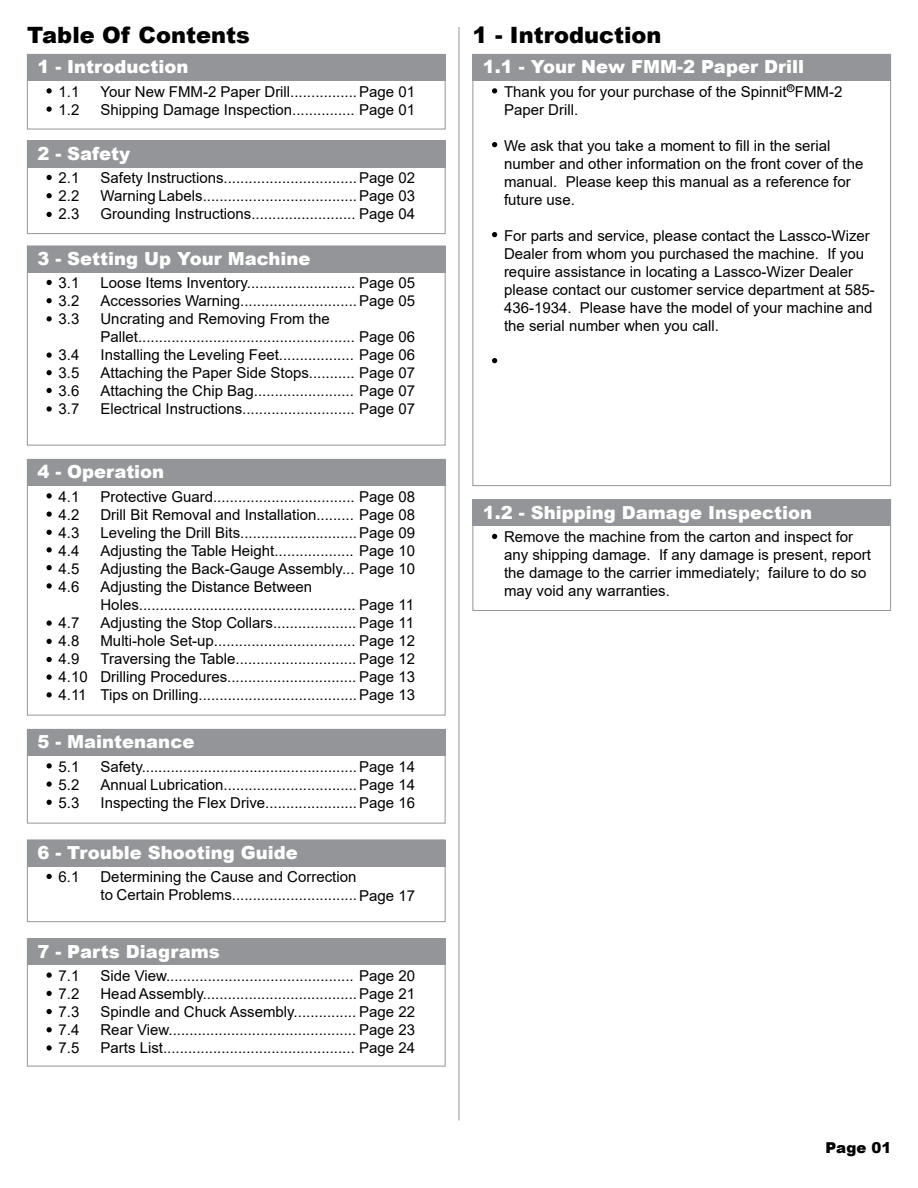
<style>
.page{position:relative;width:918px;height:1188px;background:#fff}
.page>*{position:absolute;margin:0;border:0;box-sizing:border-box;transform-origin:0 0}
.t1{font:900 22.5px "Arial";color:#000}
.t2{font:900 18px "Arial";color:#fff}
.t3{font:15px/18px "Arial";color:#000;text-align:justify}
.t4{font:900 15px "Arial";color:#000}
.t5{font:6px "Arial";color:#000}
</style>
<div class="page">
<div style="left:27px;top:54px;width:419px;height:75px;border:1px solid #939598"></div>
<div style="left:27px;top:54px;width:419px;height:27px;background:#939598"></div>
<div style="left:472px;top:54px;width:419px;height:27px;background:#939598"></div>
<div style="left:472px;top:500px;width:419px;height:26px;background:#939598"></div>
<hr style="left:459px;top:27px;width:1px;height:1093px;background:#939598">
<svg style="left:492px;top:88px;width:5px;height:5px"></svg>
<svg style="left:492px;top:142px;width:5px;height:5px"></svg>
<svg style="left:492px;top:232px;width:5px;height:5px"></svg>
<svg style="left:492px;top:358px;width:5px;height:5px"></svg>
<svg style="left:492px;top:534px;width:5px;height:5px"></svg>
<svg style="left:46px;top:88px;width:6px;height:5px"></svg>
<svg style="left:46px;top:106px;width:6px;height:6px"></svg>
<div style="left:787px;top:85px;width:7px;height:7px;border:1px solid #000;border-radius:50%"></div>
<div style="left:472px;top:500px;width:419px;height:111px;border:1px solid #939598"></div>
<div style="left:27px;top:141px;width:419px;height:93px;border:1px solid #939598"></div>
<div style="left:27px;top:141px;width:419px;height:27px;background:#939598"></div>
<svg style="left:46px;top:175px;width:6px;height:5px"></svg>
<svg style="left:46px;top:193px;width:6px;height:5px"></svg>
<svg style="left:46px;top:212px;width:6px;height:5px"></svg>
<div style="left:27px;top:246px;width:419px;height:27px;background:#939598"></div>
<svg style="left:46px;top:280px;width:6px;height:5px"></svg>
<svg style="left:46px;top:298px;width:6px;height:5px"></svg>
<svg style="left:46px;top:316px;width:6px;height:5px"></svg>
<svg style="left:46px;top:352px;width:6px;height:6px"></svg>
<svg style="left:46px;top:370px;width:6px;height:5px"></svg>
<svg style="left:46px;top:388px;width:6px;height:5px"></svg>
<div style="left:27px;top:459px;width:419px;height:27px;background:#939598"></div>
<svg style="left:46px;top:493px;width:6px;height:5px"></svg>
<svg style="left:46px;top:512px;width:6px;height:5px"></svg>
<svg style="left:46px;top:530px;width:6px;height:5px"></svg>
<svg style="left:46px;top:547px;width:6px;height:5px"></svg>
<svg style="left:46px;top:565px;width:6px;height:5px"></svg>
<svg style="left:46px;top:583px;width:6px;height:6px"></svg>
<div style="left:27px;top:729px;width:419px;height:95px;border:1px solid #939598"></div>
<div style="left:27px;top:729px;width:419px;height:27px;background:#939598"></div>
<svg style="left:46px;top:763px;width:6px;height:5px"></svg>
<svg style="left:46px;top:782px;width:6px;height:5px"></svg>
<svg style="left:46px;top:800px;width:6px;height:5px"></svg>
<div style="left:27px;top:840px;width:419px;height:82px;border:1px solid #939598"></div>
<div style="left:27px;top:840px;width:419px;height:27px;background:#939598"></div>
<svg style="left:46px;top:874px;width:6px;height:5px"></svg>
<svg style="left:46px;top:406px;width:6px;height:6px"></svg>
<svg style="left:46px;top:620px;width:6px;height:6px"></svg>
<svg style="left:46px;top:639px;width:6px;height:5px"></svg>
<svg style="left:46px;top:657px;width:6px;height:5px"></svg>
<svg style="left:46px;top:674px;width:6px;height:6px"></svg>
<svg style="left:46px;top:692px;width:6px;height:6px"></svg>
<div style="left:27px;top:938px;width:419px;height:128px;border:1px solid #939598"></div>
<div style="left:27px;top:938px;width:419px;height:27px;background:#939598"></div>
<svg style="left:46px;top:972px;width:6px;height:6px"></svg>
<svg style="left:46px;top:991px;width:6px;height:5px"></svg>
<svg style="left:46px;top:1009px;width:6px;height:5px"></svg>
<svg style="left:46px;top:1027px;width:6px;height:5px"></svg>
<svg style="left:46px;top:1045px;width:6px;height:6px"></svg>
<h1 class="t1" style="left:27px;top:19px;width:224px">Table Of Contents</h1>
<p class="t2" style="left:37px;top:54px;width:153px">1 - Introduction</p>
<p class="t3" style="left:58px;top:82px;width:22px">1.1<br>1.2</p>
<h1 class="t1" style="left:472px;top:19px;width:191px">1 - Introduction</h1>
<p class="t2" style="left:483px;top:54px;width:323px">1.1 - Your New FMM-2 Paper Drill</p>
<p class="t3" style="left:504px;top:82px;width:340px">Thank you for your purchase of the Spinnit FMM-2<br>Paper Drill.</p>
<p class="t3" style="left:504px;top:136px;width:361px;text-align:left">We ask that you take a moment to fill in the serial number and other information on the front cover of the manual. Please keep this manual as a reference for future use.</p>
<p class="t3" style="left:504px;top:226px;width:372px;text-align:left">For parts and service, please contact the Lassco-Wizer Dealer from whom you purchased the machine. If you require assistance in locating a Lassco-Wizer Dealer please contact our customer service department at 585- 436-1934. Please have the model of your machine and the serial number when you call.</p>
<p class="t3" style="left:100px;top:82px;width:316px">Your New FMM-2 Paper Drill................Page 01<br>Shipping Damage Inspection............... Page 01</p>
<p class="t5" style="left:788px;top:84px;width:6px">R</p>
<p class="t2" style="left:37px;top:140px;width:94px">2 - Safety</p>
<p class="t3" style="left:58px;top:169px;width:22px">2.1<br>2.2<br>2.3</p>
<p class="t3" style="left:100px;top:169px;width:316px">Safety Instructions................................Page 02<br>Warning Labels.....................................Page 03<br>Grounding Instructions......................... Page 04</p>
<p class="t2" style="left:37px;top:246px;width:275px">3 - Setting Up Your Machine</p>
<p class="t3" style="left:58px;top:274px;width:22px">3.1<br>3.2<br>3.3</p>
<p class="t3" style="left:58px;top:346px;width:22px">3.4<br>3.5<br>3.6<br>3.7</p>
<p class="t3" style="left:100px;top:274px;width:316px">Loose Items Inventory.......................... Page 05<br>Accessories Warning............................Page 05</p>
<p class="t3" style="left:100px;top:328px;width:316px">Pallet.................................................... Page 06<br>Installing the Leveling Feet.................. Page 06<br>Attaching the Paper Side Stops........... Page 07<br>Attaching the Chip Bag........................ Page 07<br>Electrical Instructions........................... Page 07</p>
<p class="t3" style="left:100px;top:310px;width:231px">Uncrating and Removing From the</p>
<p class="t2" style="left:37px;top:459px;width:129px">4 - Operation</p>
<p class="t3" style="left:58px;top:487px;width:22px">4.1<br>4.2<br>4.3<br>4.4<br>4.5<br>4.6</p>
<p class="t3" style="left:58px;top:613px;width:31px;text-align:left">4.7<br>4.8<br>4.9<br>4.10<br>4.11</p>
<p class="t3" style="left:100px;top:487px;width:316px">Protective Guard.................................. Page 08<br>Drill Bit Removal and Installation......... Page 08<br>Leveling the Drill Bits............................Page 09<br>Adjusting the Table Height................... Page 10<br>Adjusting the Back-Gauge Assembly... Page 10</p>
<p class="t3" style="left:100px;top:595px;width:316px">Holes.................................................... Page 11<br>Adjusting the Stop Collars.................... Page 11<br>Multi-hole Set-up.................................. Page 12<br>Traversing the Table............................. Page 12<br>Drilling Procedures............................... Page 13<br>Tips on Drilling......................................Page 13</p>
<p class="t3" style="left:100px;top:577px;width:213px">Adjusting the Distance Between</p>
<p class="t2" style="left:37px;top:729px;width:159px">5 - Maintenance</p>
<p class="t3" style="left:58px;top:757px;width:22px">5.1<br>5.2<br>5.3</p>
<p class="t3" style="left:100px;top:757px;width:316px">Safety....................................................Page 14<br>Annual Lubrication................................Page 14<br>Inspecting the Flex Drive......................Page 16</p>
<p class="t2" style="left:37px;top:839px;width:262px">6 - Trouble Shooting Guide</p>
<p class="t3" style="left:58px;top:868px;width:22px">6.1</p>
<p class="t3" style="left:100px;top:886px;width:316px">to Certain Problems..............................Page 17</p>
<p class="t3" style="left:100px;top:868px;width:257px">Determining the Cause and Correction</p>
<p class="t2" style="left:37px;top:938px;width:184px">7 - Parts Diagrams</p>
<p class="t3" style="left:58px;top:967px;width:22px">7.1<br>7.2<br>7.3<br>7.4<br>7.5</p>
<p class="t3" style="left:100px;top:967px;width:316px">Side View............................................. Page 20<br>Head Assembly.....................................Page 21<br>Spindle and Chuck Assembly............... Page 22<br>Rear View............................................. Page 23<br>Parts List.............................................. Page 24</p>
<p class="t2" style="left:483px;top:499px;width:331px">1.2 - Shipping Damage Inspection</p>
<p class="t3" style="left:504px;top:528px;width:368px;text-align:left">Remove the machine from the carton and inspect for any shipping damage. If any damage is present, report the damage to the carrier immediately; failure to do so may void any warranties.</p>
<p class="t4" style="left:826px;top:1137px;width:67px">Page 01</p>
</div>
